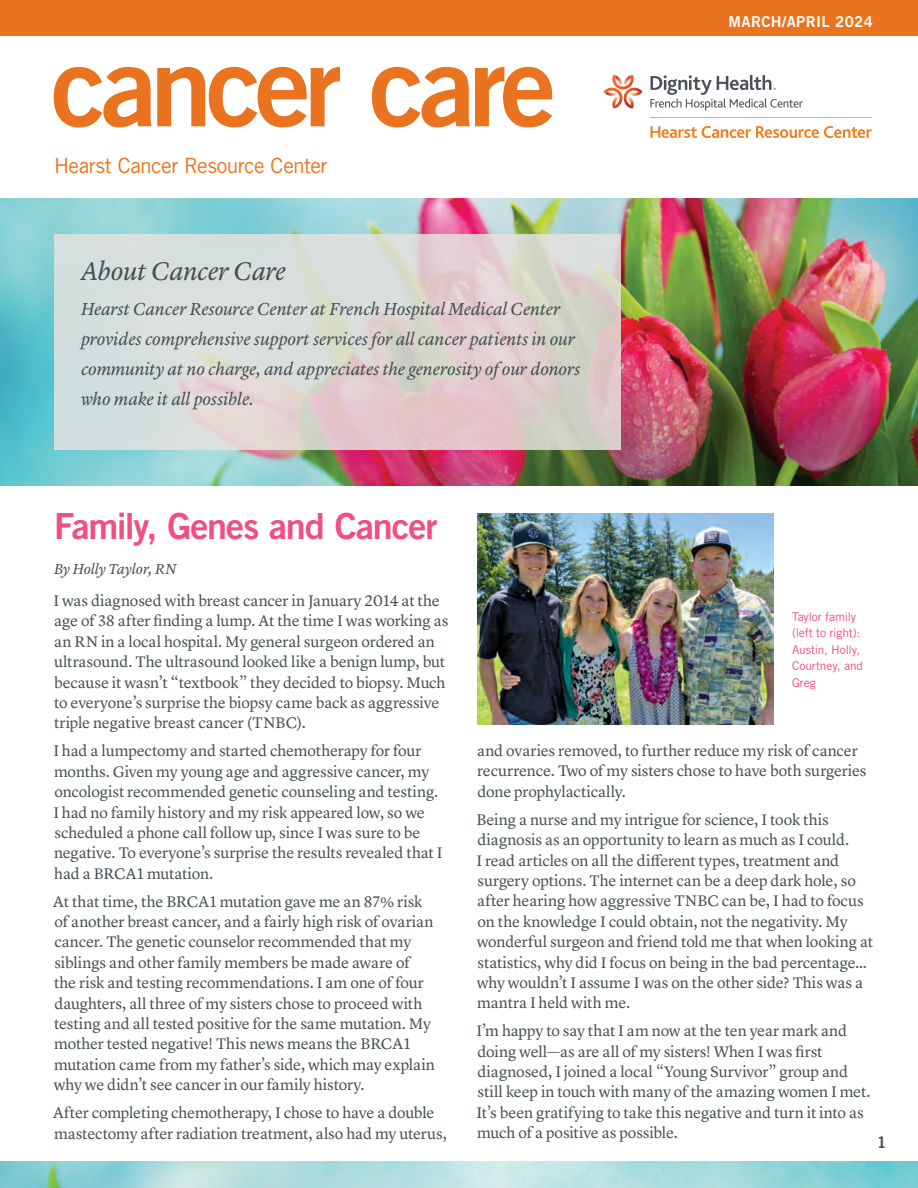
<style>
.page{position:relative;width:918px;height:1188px;background:#fff}
.page>*{position:absolute;margin:0;border:0;box-sizing:border-box;transform-origin:0 0}
.t1{font:112.05px "Trade Gothic LT Std Bd 2";letter-spacing:-.055em;color:#e9731e}
.t2{font:36px "Trade Gothic LT Std Bd 2";letter-spacing:-.035em;color:#f04f80}
.t3{font:italic 26.55px "Lyon Text";letter-spacing:-.015em;color:#465155}
.t4{font:21px "Trade Gothic LT Std";letter-spacing:-.025em;color:#e9731e}
.t5{font:italic 18px/30px "Lyon Text";letter-spacing:-.01em;color:#465155}
.t6{font:15.9px/20.4px "Lyon Text";letter-spacing:-.01em;color:#465155}
.t7{font:15.9px "Trade Gothic LT Std Bd 2";color:#465155}
.t8{font:italic 15px "Lyon Text";letter-spacing:-.005em;color:#465155}
.t9{font:15px "Trade Gothic LT Std Bd 2";letter-spacing:.025em;color:#fff}
.t10{font:12px/16.5px "Trade Gothic LT Std";letter-spacing:-.01em;color:#f04f80}
</style>
<div class="page">
<img style="left:0;top:198px;width:918px;height:288px">
<div style="left:0;top:0;width:918px;height:36px;background:#e9731e"></div>
<svg style="left:604px;top:75px;width:38px;height:34px"></svg>
<hr style="left:650px;top:117px;width:222px;height:1px;background:#b4b8b9">
<svg style="left:650px;top:75px;width:153px;height:35px"></svg>
<svg style="left:650px;top:126px;width:222px;height:12px"></svg>
<img style="left:0;top:1161px;width:918px;height:27px">
<svg style="left:54px;top:234px;width:567px;height:216px;background:#dad6d3"></svg>
<img style="left:477px;top:513px;width:297px;height:211px">
<h1 class="t1" style="left:51px;top:17px;width:507px">cancer care</h1>
<h3 class="t4" style="left:54px;top:153px;width:275px">Hearst Cancer Resource Center</h3>
<h3 class="t3" style="left:81px;top:251px;width:206px">About Cancer Care</h3>
<p class="t5" style="left:81px;top:293px;width:501px">Hearst Cancer Resource Center at French Hospital Medical Center provides comprehensive support services for all cancer patients in our community at no charge, and appreciates the generosity of our donors who make it all possible.</p>
<h2 class="t2" style="left:54px;top:504px;width:385px">Family, Genes and Cancer</h2>
<p class="t8" style="left:54px;top:557px;width:124px">By Holly Taylor, RN</p>
<p class="t9" style="left:729px;top:13px;width:146px">MARCH/APRIL 2024</p>
<p class="t6" style="left:53px;top:589px;width:397px">I was diagnosed with breast cancer in January 2014 at the age of 38 after finding a lump. At the time I was working as an RN in a local hospital. My general surgeon ordered an ultrasound. The ultrasound looked like a benign lump, but because it wasn’t “textbook” they decided to biopsy. Much to everyone’s surprise the biopsy came back as aggressive triple negative breast cancer (TNBC).</p>
<p class="t6" style="left:53px;top:740px;width:391px">I had a lumpectomy and started chemotherapy for four months. Given my young age and aggressive cancer, my oncologist recommended genetic counseling and testing.<br>I had no family history and my risk appeared low, so we scheduled a phone call follow up, since I was sure to be negative. To everyone’s surprise the results revealed that I had a BRCA1 mutation.</p>
<p class="t6" style="left:53px;top:890px;width:383px">At that time, the BRCA1 mutation gave me an 87% risk of another breast cancer, and a fairly high risk of ovarian cancer. The genetic counselor recommended that my siblings and other family members be made aware of<br>the risk and testing recommendations. I am one of four daughters, all three of my sisters chose to proceed with testing and all tested positive for the same mutation. My mother tested negative! This news means the BRCA1 mutation came from my father’s side, which may explain why we didn’t see cancer in our family history.</p>
<p class="t6" style="left:53px;top:1101px;width:395px">After completing chemotherapy, I chose to have a double mastectomy after radiation treatment, also had my uterus,</p>
<p class="t10" style="left:792px;top:608px;width:73px">Taylor family (left to right):<br>Austin, Holly,<br>Courtney, and<br>Greg</p>
<p class="t6" style="left:477px;top:739px;width:391px">and ovaries removed, to further reduce my risk of cancer recurrence. Two of my sisters chose to have both surgeries done prophylactically.</p>
<p class="t6" style="left:476px;top:808px;width:398px">Being a nurse and my intrigue for science, I took this diagnosis as an opportunity to learn as much as I could.<br>I read articles on all the different types, treatment and surgery options. The internet can be a deep dark hole, so after hearing how aggressive TNBC can be, I had to focus on the knowledge I could obtain, not the negativity. My wonderful surgeon and friend told me that when looking at statistics, why did I focus on being in the bad percentage… why wouldn’t I assume I was on the other side? This was a mantra I held with me.</p>
<p class="t6" style="left:476px;top:1019px;width:396px">I’m happy to say that I am now at the ten year mark and doing well—as are all of my sisters! When I was first diagnosed, I joined a local “Young Survivor” group and still keep in touch with many of the amazing women I met.<br>It’s been gratifying to take this negative and turn it into as much of a positive as possible.</p>
<p class="t7" style="left:877px;top:1132px;width:11px">1</p>
</div>
